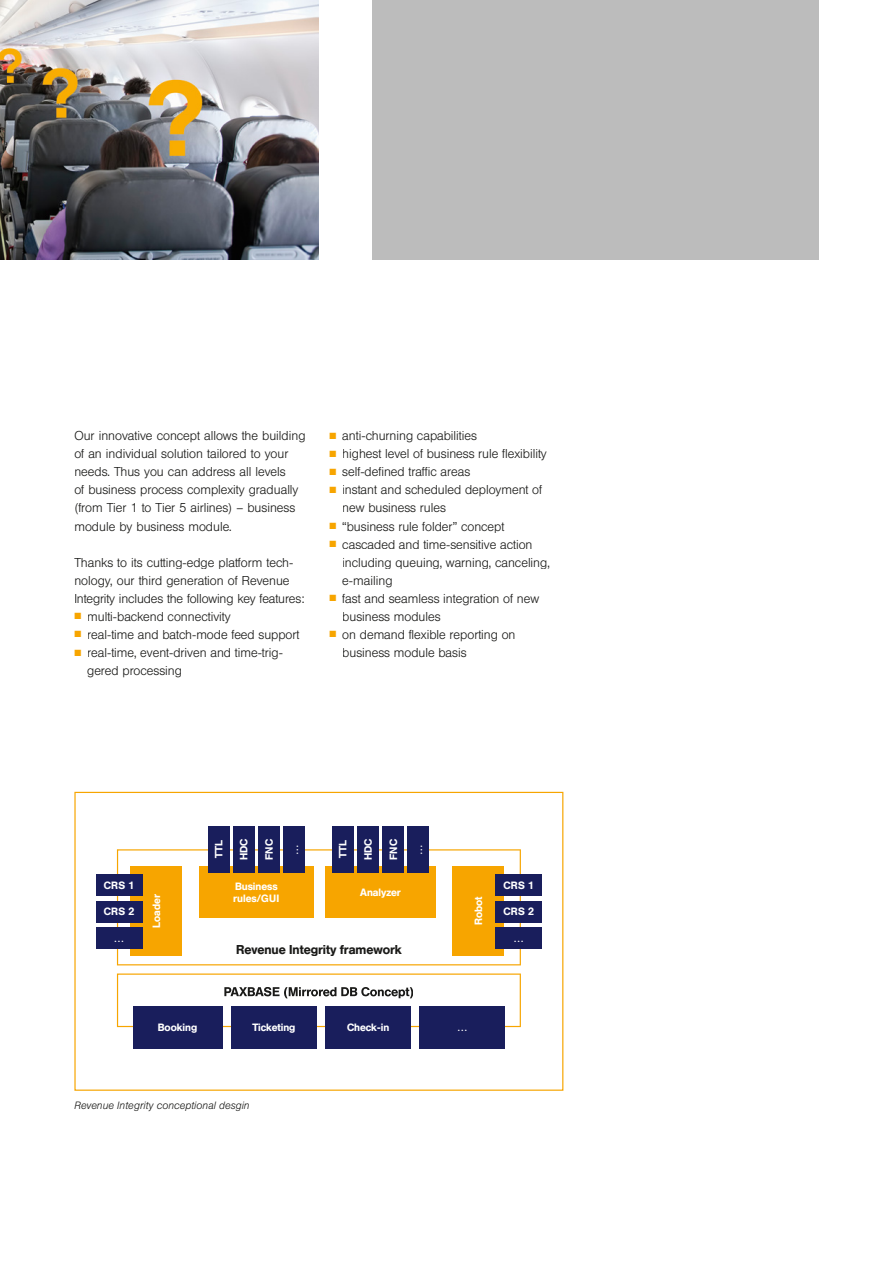
<style>
.page{position:relative;width:893px;height:1263px;background:#fff}
.page>*{position:absolute;margin:0;border:0;box-sizing:border-box;transform-origin:0 0}
.t1{font:300 12.75px/18px "Helvetica BQ";color:#1a1a18}
.t2{font:500 12.75px "Helvetica BQ";color:#1a1a18}
.t3{font:500 10.5px/12px "Helvetica BQ";color:#fff}
.t4{font:italic 300 10.5px "Helvetica BQ";letter-spacing:.01em;color:#1a1a18}
.s1{color:#f7a500}
</style>
<div class="page">
<div style="left:74px;top:792px;width:489px;height:299px;border:1px solid #f7a500"></div>
<img style="left:0;top:0;width:319px;height:259px">
<div style="left:372px;top:0;width:447px;height:259px;background:#bcbcbc"></div>
<svg style="left:117px;top:973px;width:404px;height:54px"></svg>
<svg style="left:117px;top:849px;width:404px;height:116px"></svg>
<div style="left:133px;top:1006px;width:89px;height:42px;background:#191e5c"></div>
<div style="left:199px;top:866px;width:115px;height:51px;background:#f7a500"></div>
<div style="left:325px;top:866px;width:111px;height:51px;background:#f7a500"></div>
<div style="left:131px;top:866px;width:51px;height:89px;background:#f7a500"></div>
<div style="left:453px;top:866px;width:51px;height:89px;background:#f7a500"></div>
<div style="left:231px;top:1006px;width:85px;height:42px;background:#191e5c"></div>
<div style="left:326px;top:1006px;width:85px;height:42px;background:#191e5c"></div>
<div style="left:420px;top:1006px;width:85px;height:42px;background:#191e5c"></div>
<svg style="left:224px;top:987px;width:189px;height:11px"></svg>
<div style="left:96px;top:927px;width:46px;height:22px;background:#191e5c"></div>
<div style="left:495px;top:927px;width:47px;height:22px;background:#191e5c"></div>
<div style="left:96px;top:901px;width:46px;height:21px;background:#191e5c"></div>
<div style="left:495px;top:901px;width:47px;height:21px;background:#191e5c"></div>
<div style="left:96px;top:874px;width:46px;height:22px;background:#191e5c"></div>
<div style="left:495px;top:874px;width:47px;height:22px;background:#191e5c"></div>
<div style="left:208px;top:826px;width:21px;height:47px;background:#191e5c"></div>
<div style="left:233px;top:826px;width:21px;height:47px;background:#191e5c"></div>
<div style="left:258px;top:826px;width:22px;height:47px;background:#191e5c"></div>
<div style="left:284px;top:826px;width:21px;height:47px;background:#191e5c"></div>
<div style="left:332px;top:826px;width:21px;height:47px;background:#191e5c"></div>
<div style="left:357px;top:826px;width:22px;height:47px;background:#191e5c"></div>
<div style="left:383px;top:826px;width:21px;height:47px;background:#191e5c"></div>
<div style="left:408px;top:826px;width:21px;height:47px;background:#191e5c"></div>
<p class="t1" style="left:74px;top:427px;width:233px">Our innovative concept allows the building of an individual solution tailored to your needs. Thus you can address all levels<br>of business process complexity gradually (from Tier 1 to Tier 5 airlines) – business module by business module.</p>
<p class="t1" style="left:74px;top:553px;width:231px">Thanks to its cutting-edge platform tech&shy;nology, our third generation of Revenue<br>Integrity includes the following key features:</p>
<p class="t1" style="left:74px;top:608px;width:158px"><span class="s1">■</span> multi-backend connectivity</p>
<p class="t1" style="left:74px;top:626px;width:226px"><span class="s1">■</span> real-time and batch-mode feed support</p>
<p class="t1" style="left:87px;top:644px;width:197px;text-indent:-13px"><span class="s1">■</span> real-time, event-driven and time-trig&shy;gered processing</p>
<p class="t1" style="left:330px;top:427px;width:149px"><span class="s1">■</span> anti-churning capabilities</p>
<p class="t1" style="left:330px;top:445px;width:219px"><span class="s1">■</span> highest level of business rule flexibility</p>
<p class="t1" style="left:330px;top:463px;width:142px"><span class="s1">■</span> self-defined traffic areas</p>
<p class="t1" style="left:342px;top:481px;width:201px;text-indent:-13px"><span class="s1">■</span> instant and scheduled deployment of new business rules</p>
<p class="t1" style="left:330px;top:517px;width:176px"><span class="s1">■</span> “business rule folder” concept</p>
<p class="t1" style="left:342px;top:535px;width:209px;text-indent:-13px"><span class="s1">■</span> cascaded and time-sensitive action including queuing, warning, canceling, e-mailing</p>
<p class="t1" style="left:342px;top:590px;width:198px;text-indent:-13px"><span class="s1">■</span> fast and seamless integration of new business modules</p>
<p class="t1" style="left:342px;top:626px;width:175px;text-indent:-13px"><span class="s1">■</span> on demand flexible reporting on business module basis</p>
<p class="t3" style="left:213px;top:858px;width:19px;rotate:-90deg">TTL</p>
<p class="t3" style="left:238px;top:860px;width:23px;rotate:-90deg">HDC</p>
<p class="t3" style="left:263px;top:860px;width:22px;rotate:-90deg">FNC</p>
<p class="t3" style="left:288px;top:854px;width:12px;rotate:-90deg">…</p>
<p class="t3" style="left:337px;top:858px;width:19px;rotate:-90deg">TTL</p>
<p class="t3" style="left:362px;top:860px;width:23px;rotate:-90deg">HDC</p>
<p class="t3" style="left:388px;top:860px;width:22px;rotate:-90deg">FNC</p>
<p class="t3" style="left:413px;top:854px;width:12px;rotate:-90deg">…</p>
<p class="t3" style="left:104px;top:879px;width:32px">CRS 1</p>
<p class="t3" style="left:504px;top:879px;width:32px">CRS 1</p>
<p class="t3" style="left:233px;top:880px;width:48px">Business rules/GUI</p>
<p class="t3" style="left:360px;top:886px;width:42px">Analyzer</p>
<p class="t3" style="left:151px;top:927px;width:35px;rotate:-90deg">Loader</p>
<p class="t3" style="left:473px;top:925px;width:30px;rotate:-90deg">Robot</p>
<p class="t3" style="left:104px;top:906px;width:32px">CRS 2</p>
<p class="t3" style="left:504px;top:906px;width:32px">CRS 2</p>
<p class="t3" style="left:114px;top:932px;width:12px">…</p>
<p class="t3" style="left:513px;top:932px;width:12px">…</p>
<p class="t3" style="left:158px;top:1021px;width:41px">Booking</p>
<p class="t2" style="left:236px;top:941px;width:167px">Revenue Integrity framework</p>
<p class="t3" style="left:252px;top:1021px;width:44px">Ticketing</p>
<p class="t3" style="left:347px;top:1021px;width:44px">Check-in</p>
<p class="t3" style="left:457px;top:1021px;width:12px">…</p>
<p class="t4" style="left:74px;top:1099px;width:177px">Revenue Integrity conceptional desgin</p>
</div>
